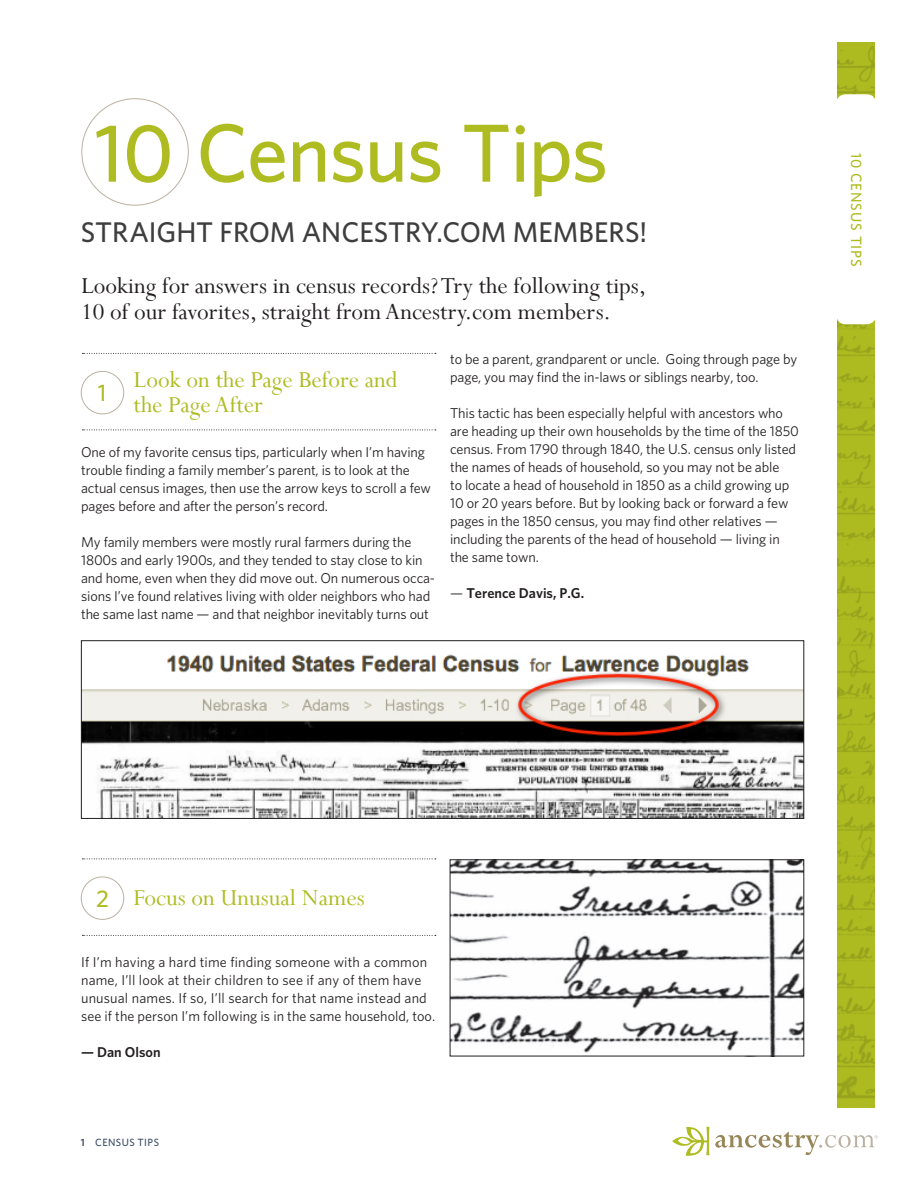
<style>
.page{position:relative;width:918px;height:1188px;background:#fff}
.page>*{position:absolute;margin:0;border:0;box-sizing:border-box;transform-origin:0 0}
.t1{font:500 82.5px "Whitney";letter-spacing:-.015em;color:#aebc21}
.t2{font:500 28.5px "Whitney";letter-spacing:-.005em;color:#3e3e3f}
.body_text{font:25.5px/25.5px "Perpetua";color:#231f20}
.body_text-2{font:25.5px/25.5px "Perpetua";color:#aebc21}
.t3{font:500 24px "Whitney";color:#aebc21}
.t4{font:500 15px "Whitney";letter-spacing:.055em;color:#aebc21}
.Tip_style{font:14.25px/18px "Whitney";letter-spacing:-.01em;color:#231f20}
.Tip_style-2{font:14.25px/18px "Whitney";letter-spacing:.01em;color:#231f20}
.Tip_style-3{font:600 14.25px "Whitney";color:#231f20}
.t5{font:500 10.5px "Whitney";letter-spacing:.04em;color:#3b4d66}
.s1{font-weight:400}
.s2{font-weight:600}
</style>
<div class="page">
<img style="left:837px;top:42px;width:38px;height:1066px">
<div style="left:837px;top:95px;width:38px;height:229px;background:#fff;border-radius:9px"></div>
<div style="left:836px;top:94px;width:40px;height:230px;border:2px solid #fff;border-radius:9px"></div>
<svg style="left:672px;top:1127px;width:37px;height:29px"></svg>
<svg style="left:715px;top:1132px;width:163px;height:23px"></svg>
<img style="left:83px;top:654px;width:719px;height:163px">
<div style="left:81px;top:641px;width:723px;height:178px;border:1px solid #231f20"></div>
<svg style="left:82px;top:430px;width:354px;height:1px"></svg>
<svg style="left:82px;top:935px;width:354px;height:1px"></svg>
<svg style="left:82px;top:353px;width:354px;height:1px"></svg>
<svg style="left:82px;top:859px;width:354px;height:1px"></svg>
<div style="left:81px;top:371px;width:43px;height:43px;border:1px solid #bbb1a3;border-radius:50%"></div>
<div style="left:81px;top:877px;width:43px;height:43px;border:1px solid #bbb1a3;border-radius:50%"></div>
<img style="left:452px;top:862px;width:350px;height:192px">
<p class="t1" style="left:94px;top:103px;width:515px">10 Census Tips</p>
<p class="t2" style="left:81px;top:215px;width:568px">STRAIGHT FROM ANCESTRY.COM MEMBERS!</p>
<p class="body_text" style="left:81px;top:273px;width:567px">Looking for answers in census records? Try the following tips,<br>10 of our favorites, straight from Ancestry.com members.</p>
<p class="body_text-2" style="left:134px;top:366px;width:265px">Look on the Page Before and the Page After</p>
<p class="Tip_style" style="left:81px;top:443px;width:351px">One of my favorite census tips, particularly when I’m having trouble finding a family member’s parent, is to look at the actual census images, then use the arrow keys to scroll a few pages before and after the person’s record.</p>
<p class="Tip_style" style="left:81px;top:533px;width:356px">My family members were mostly rural farmers during the 1800s and early 1900s, and they tended to stay close to kin and home, even when they did move out. On numerous occa&shy;sions I’ve found relatives living with older neighbors who had the same last name — and that neighbor inevitably turns out</p>
<p class="t3" style="left:98px;top:379px;width:10px">1</p>
<p class="Tip_style" style="left:450px;top:350px;width:349px">to be a parent, grandparent or uncle. Going through page by page, you may find the in-laws or siblings nearby, too.</p>
<p class="Tip_style" style="left:450px;top:404px;width:350px">This tactic has been especially helpful with ancestors who are heading up their own households by the time of the 1850 census. From 1790 through 1840, the U.S. census only listed the names of heads of household, so you may not be able<br>to locate a head of household in 1850 as a child growing up 10 or 20 years before. But by looking back or forward a few pages in the 1850 census, you may find other relatives — including the parents of the head of household — living in the same town.</p>
<p class="Tip_style-3" style="left:450px;top:584px;width:136px"><span class="s1">—</span> Terence Davis, P.G.</p>
<p class="t4" style="left:865px;top:153px;width:116px;rotate:90deg">10 CENSUS TIPS</p>
<p class="t3" style="left:96px;top:884px;width:14px">2</p>
<p class="body_text-2" style="left:134px;top:885px;width:233px">Focus on Unusual Names</p>
<p class="Tip_style-2" style="left:81px;top:953px;width:356px">If I’m having a hard time finding someone with a common name, I’ll look at their children to see if any of them have unusual names. If so, I’ll search for that name instead and see if the person I’m following is in the same household, too.</p>
<p class="Tip_style-3" style="left:81px;top:1043px;width:81px">— Dan Olson</p>
<p class="t5" style="left:81px;top:1136px;width:80px"><span class="s2">1</span> CENSUS TIPS</p>
</div>
